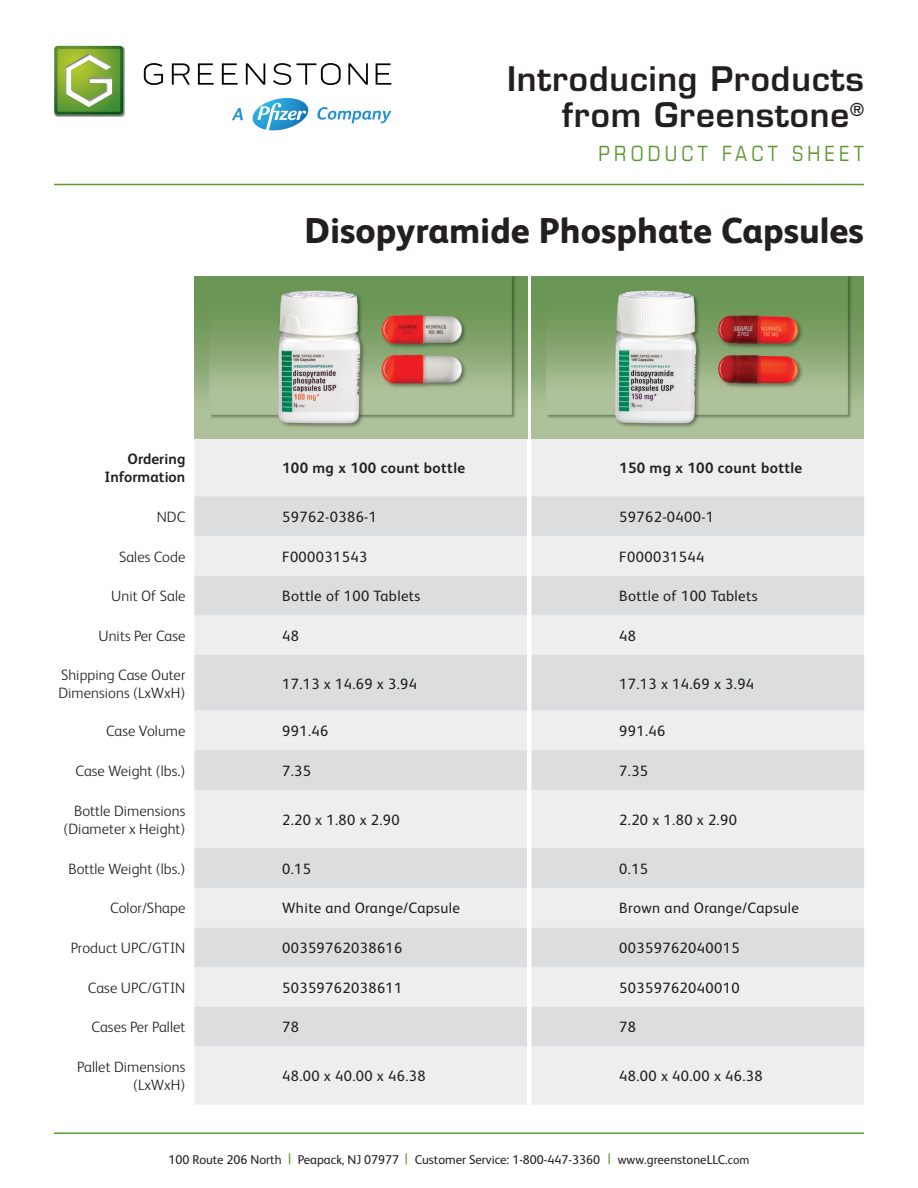
<style>
.page{position:relative;width:918px;height:1188px;background:#fff}
.page>*{position:absolute;margin:0;border:0;box-sizing:border-box;transform-origin:0 0}
.t1{font:800 36px "FS Albert Pro";color:#231f20}
.t2{font:600 33px/36px "Eurostile LT Std";letter-spacing:.025em;color:#231f20;text-align:right}
.t3{font:condensed 21px "Eurostile LT Std";letter-spacing:.2em;color:#5c9731}
.t4{font:15px "FS Albert";letter-spacing:.025em;color:#231f20}
.t5{font:300 15px/18px "FS Albert";letter-spacing:.005em;color:#231f20;text-align:right}
.t6{font:700 15px "FS Albert";letter-spacing:.025em;color:#231f20}
.t7{font:700 15px/18px "FS Albert";letter-spacing:.005em;color:#231f20;text-align:right}
.t8{font:12.75px "FS Albert";color:#231f20}
.s1{font-size:15px;color:#5c9731}
.s2{font-size:12px}
</style>
<div class="page">
<hr style="left:54px;top:184px;width:810px;height:1px;background:#5c9731">
<hr style="left:54px;top:1132px;width:810px;height:2px;background:#5c9731">
<div style="left:194px;top:438px;width:670px;height:667px;background:#eeeeef"></div>
<svg style="left:194px;top:496px;width:670px;height:550px;background:#e4e5e6"></svg>
<img style="left:531px;top:276px;width:333px;height:162px">
<img style="left:194px;top:276px;width:333px;height:162px">
<img style="left:54px;top:45px;width:71px;height:72px">
<img style="left:54px;top:46px;width:69px;height:69px">
<svg style="left:144px;top:63px;width:19px;height:22px"></svg>
<svg style="left:172px;top:63px;width:18px;height:22px"></svg>
<svg style="left:198px;top:63px;width:16px;height:22px"></svg>
<svg style="left:222px;top:63px;width:16px;height:22px"></svg>
<svg style="left:246px;top:63px;width:19px;height:22px"></svg>
<svg style="left:273px;top:63px;width:68px;height:22px"></svg>
<svg style="left:348px;top:63px;width:20px;height:22px"></svg>
<svg style="left:376px;top:63px;width:15px;height:22px"></svg>
<svg style="left:317px;top:107px;width:74px;height:17px"></svg>
<svg style="left:232px;top:108px;width:11px;height:12px"></svg>
<svg style="left:253px;top:98px;width:55px;height:32px"></svg>
<p class="t2" style="left:507px;top:61px;width:358px">Introducing Products from Greenstone<sup>®</sup></p>
<p class="t3" style="left:599px;top:141px;width:267px">PRODUCT FACT SHEET</p>
<p class="t1" style="left:305px;top:202px;width:561px">Disopyramide Phosphate Capsules</p>
<p class="t7" style="left:104px;top:449px;width:83px">Ordering<br>Information</p>
<p class="t6" style="left:282px;top:458px;width:185px">100 mg x 100 count bottle</p>
<p class="t6" style="left:619px;top:458px;width:185px">150 mg x 100 count bottle</p>
<p class="t5" style="left:157px;top:507px;width:30px">NDC</p>
<p class="t4" style="left:282px;top:507px;width:96px">59762-0386-1</p>
<p class="t4" style="left:619px;top:507px;width:96px">59762-0400-1</p>
<p class="t5" style="left:119px;top:547px;width:68px">Sales Code</p>
<p class="t4" style="left:282px;top:546px;width:87px">F000031543</p>
<p class="t4" style="left:619px;top:546px;width:87px">F000031544</p>
<p class="t5" style="left:111px;top:586px;width:76px">Unit Of Sale</p>
<p class="t4" style="left:282px;top:586px;width:140px">Bottle of 100 Tablets</p>
<p class="t4" style="left:619px;top:586px;width:140px">Bottle of 100 Tablets</p>
<p class="t5" style="left:98px;top:626px;width:88px">Units Per Case</p>
<p class="t4" style="left:282px;top:626px;width:18px">48</p>
<p class="t4" style="left:619px;top:626px;width:18px">48</p>
<p class="t5" style="left:58px;top:665px;width:129px;text-align:left">Shipping Case Outer<br>Dimensions (LxWxH)</p>
<p class="t4" style="left:282px;top:673px;width:136px">17.13 x 14.69 x 3.94</p>
<p class="t4" style="left:619px;top:673px;width:136px">17.13 x 14.69 x 3.94</p>
<p class="t5" style="left:106px;top:721px;width:81px">Case Volume</p>
<p class="t4" style="left:282px;top:721px;width:48px">991.46</p>
<p class="t4" style="left:619px;top:721px;width:48px">991.46</p>
<p class="t5" style="left:76px;top:761px;width:111px">Case Weight (lbs.)</p>
<p class="t4" style="left:282px;top:761px;width:30px">7.35</p>
<p class="t4" style="left:619px;top:761px;width:30px">7.35</p>
<p class="t5" style="left:64px;top:801px;width:123px">Bottle Dimensions (Diameter x Height)</p>
<p class="t4" style="left:282px;top:810px;width:119px">2.20 x 1.80 x 2.90</p>
<p class="t4" style="left:619px;top:810px;width:119px">2.20 x 1.80 x 2.90</p>
<p class="t5" style="left:68px;top:859px;width:119px">Bottle Weight (lbs.)</p>
<p class="t4" style="left:282px;top:859px;width:30px">0.15</p>
<p class="t4" style="left:619px;top:859px;width:30px">0.15</p>
<p class="t5" style="left:110px;top:899px;width:77px">Color/Shape</p>
<p class="t4" style="left:282px;top:898px;width:179px">White and Orange/Capsule</p>
<p class="t4" style="left:619px;top:898px;width:181px">Brown and Orange/Capsule</p>
<p class="t5" style="left:71px;top:938px;width:116px">Product UPC/GTIN</p>
<p class="t4" style="left:282px;top:938px;width:122px">00359762038616</p>
<p class="t4" style="left:619px;top:938px;width:122px">00359762040015</p>
<p class="t5" style="left:88px;top:978px;width:99px">Case UPC/GTIN</p>
<p class="t4" style="left:282px;top:978px;width:122px">50359762038611</p>
<p class="t4" style="left:619px;top:978px;width:122px">50359762040010</p>
<p class="t5" style="left:92px;top:1018px;width:95px">Cases Per Pallet</p>
<p class="t4" style="left:282px;top:1017px;width:18px">78</p>
<p class="t4" style="left:619px;top:1017px;width:18px">78</p>
<p class="t5" style="left:77px;top:1058px;width:110px">Pallet Dimensions (LxWxH)</p>
<p class="t4" style="left:282px;top:1066px;width:145px">48.00 x 40.00 x 46.38</p>
<p class="t4" style="left:619px;top:1066px;width:145px">48.00 x 40.00 x 46.38</p>
<p class="t8" style="left:169px;top:1151px;width:582px">100 Route 206 North <span class="s1">|</span> Peapack, NJ 07977 <span class="s1">|</span> Customer Service: 1-800-447-3360 <span class="s1">|</span> www.greenstoneLLC.<span class="s2">com</span></p>
</div>
